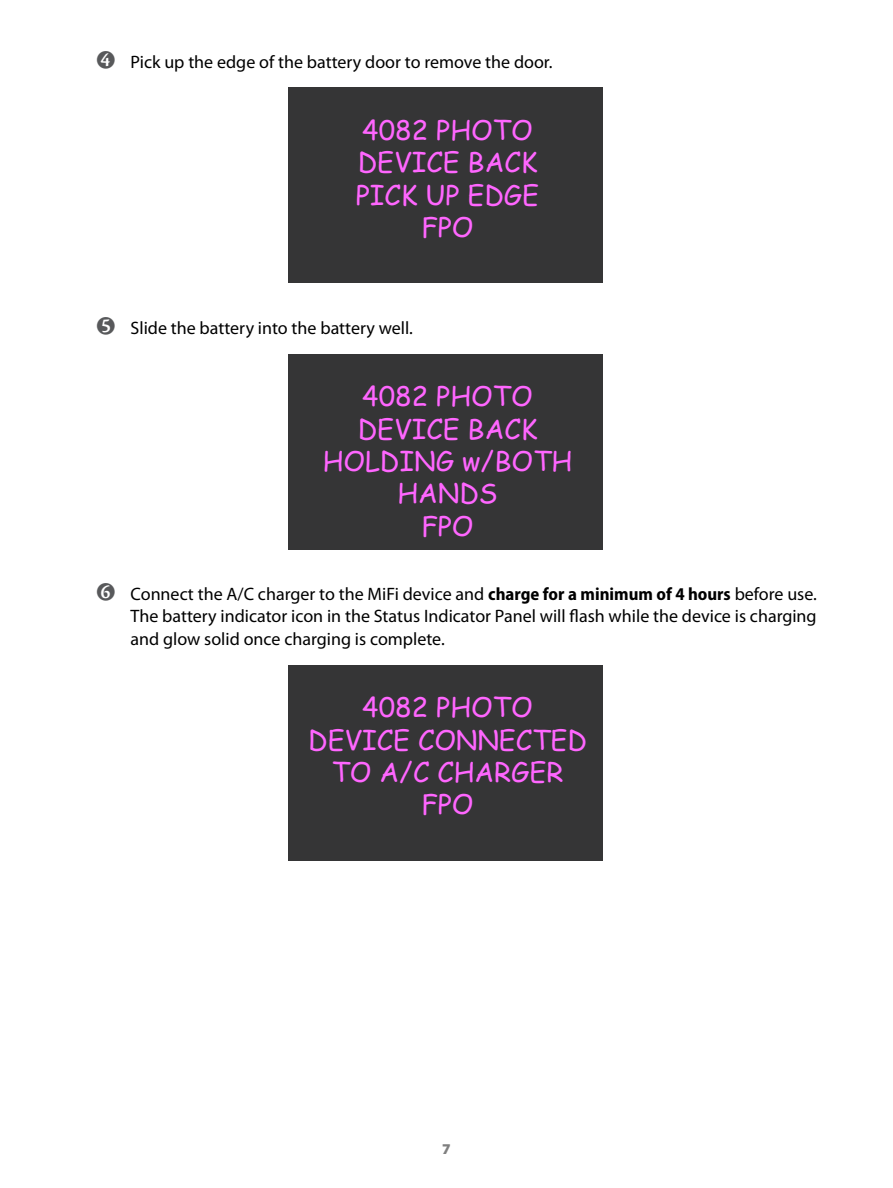
<style>
.page{position:relative;width:893px;height:1188px;background:#fff}
.page>*{position:absolute;margin:0;border:0;box-sizing:border-box;transform-origin:0 0}
.t1{font:27px/32.4px "Comic Sans MS";color:#f6f;text-align:center}
.t2{font:18px/22.5px "Myriad Pro";color:#000;text-align:justify}
.t3{font:900 15px "Myriad Pro";color:#808080}
.s1{color:#58595b}
.s2{font-weight:700;font-stretch:semi-condensed}
</style>
<div class="page">
<div style="left:288px;top:88px;width:315px;height:195px;background:#353536"></div>
<div style="left:288px;top:354px;width:315px;height:195px;background:#353536"></div>
<div style="left:288px;top:665px;width:315px;height:195px;background:#353536"></div>
<p class="t2" style="left:97px;top:50px;width:458px"><span class="s1">➍</span> Pick up the edge of the battery door to remove the door.</p>
<h1 class="t1" style="left:356px;top:113px;width:185px">4082 PHOTO<br>DEVICE BACK<br>PICK UP EDGE<br>FPO</h1>
<p class="t2" style="left:97px;top:316px;width:318px"><span class="s1">➎</span> Slide the battery into the battery well.</p>
<h1 class="t1" style="left:323px;top:379px;width:251px">4082 PHOTO<br>DEVICE BACK<br>HOLDING w/BOTH<br>HANDS<br>FPO</h1>
<p class="t2" style="left:131px;top:582px;width:688px;text-indent:-34px"><span class="s1">➏</span> Connect the A/C charger to the MiFi device and <span class="s2">charge for a minimum of 4 hours</span> before use.<br>The battery indicator icon in the Status Indicator Panel will flash while the device is charging and glow solid once charging is complete.</p>
<h1 class="t1" style="left:308px;top:690px;width:280px">4082 PHOTO<br>DEVICE CONNECTED<br>TO A/C CHARGER<br>FPO</h1>
<p class="t3" style="left:442px;top:1140px;width:10px">7</p>
</div>
